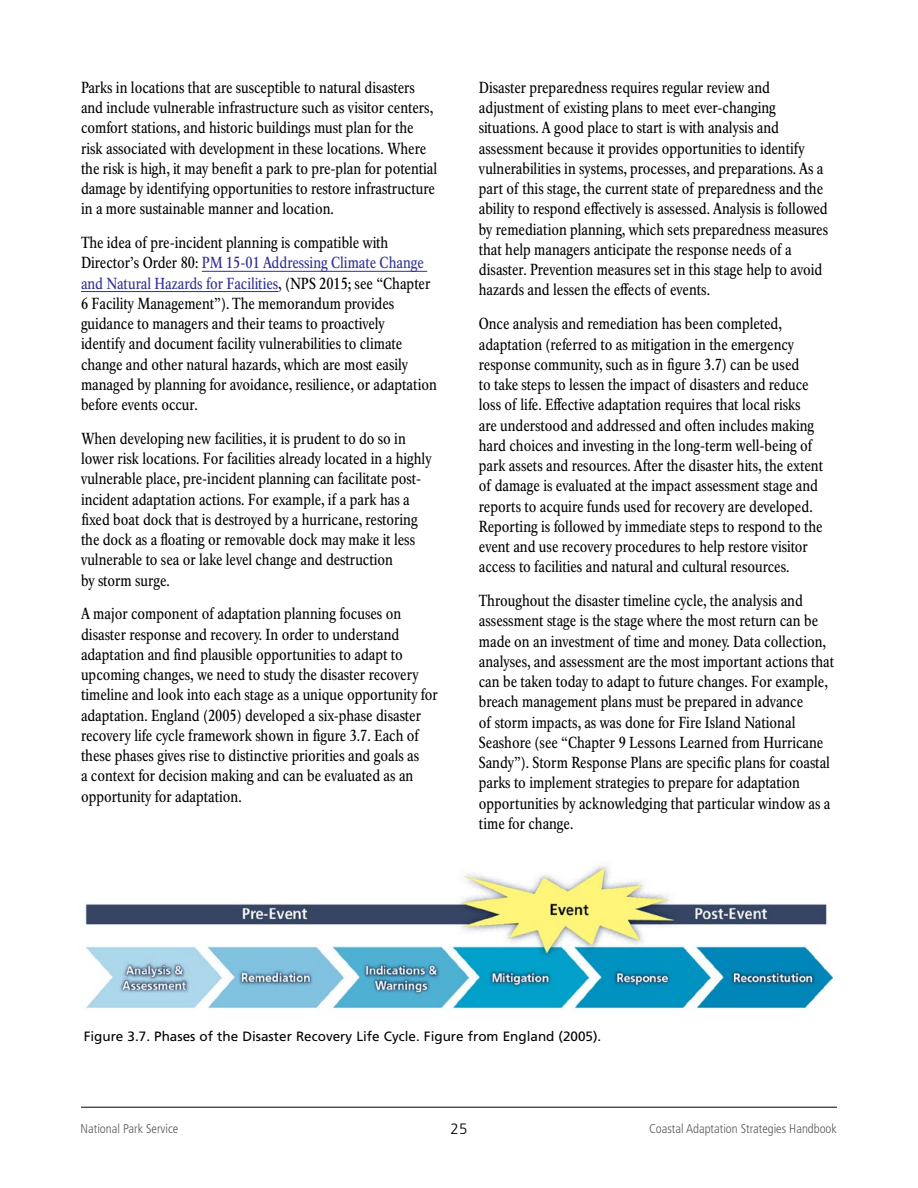
<style>
.page{position:relative;width:918px;height:1188px;background:#fff}
.page>*{position:absolute;margin:0;border:0;box-sizing:border-box;transform-origin:0 0}
.t1{font:15.75px/20.2px "NPS Rawlinson OT Cond";color:#000}
.t2{font:300 15px "Frutiger LT Std";color:#000}
.t3{font:13.5px "Frutiger LT Std";color:#000}
.t4{font:300 condensed 12.75px "Frutiger LT Std";color:#58595b}
.s1{color:#2e3092}
</style>
<div class="page">
<hr style="left:81px;top:1107px;width:756px;height:1px;background:#000">
<hr style="left:202px;top:271px;width:225px;height:1px;background:#2e3092">
<hr style="left:81px;top:291px;width:197px;height:1px;background:#2e3092">
<img style="left:85px;top:865px;width:748px;height:145px">
<p class="t1" style="left:81px;top:77px;width:358px">Parks in locations that are susceptible to natural disasters and include vulnerable infrastructure such as visitor centers, comfort stations, and historic buildings must plan for the risk associated with development in these locations. Where the risk is high, it may benefit a park to pre-plan for potential damage by identifying opportunities to restore infrastructure in a more sustainable manner and location.</p>
<p class="t1" style="left:81px;top:233px;width:357px">The idea of pre-incident planning is compatible with Director’s Order 80: <span class="s1">PM 15-01 Addressing Climate Change and Natural Hazards for Facilities</span>, (NPS 2015; see “Chapter 6 Facility Management”). The memorandum provides guidance to managers and their teams to proactively<br>identify and document facility vulnerabilities to climate change and other natural hazards, which are most easily managed by planning for avoidance, resilience, or adaptation before events occur.</p>
<p class="t1" style="left:81px;top:428px;width:352px">When developing new facilities, it is prudent to do so in lower risk locations. For facilities already located in a highly vulnerable place, pre-incident planning can facilitate post&shy;incident adaptation actions. For example, if a park has a fixed boat dock that is destroyed by a hurricane, restoring the dock as a floating or removable dock may make it less vulnerable to sea or lake level change and destruction<br>by storm surge.</p>
<p class="t1" style="left:81px;top:604px;width:358px">A major component of adaptation planning focuses on disaster response and recovery. In order to understand adaptation and find plausible opportunities to adapt to upcoming changes, we need to study the disaster recovery timeline and look into each stage as a unique opportunity for adaptation. England (2005) developed a six-phase disaster recovery life cycle framework shown in figure 3.7. Each of these phases gives rise to distinctive priorities and goals as<br>a context for decision making and can be evaluated as an opportunity for adaptation.</p>
<p class="t1" style="left:479px;top:77px;width:351px">Disaster preparedness requires regular review and adjustment of existing plans to meet ever-changing situations. A good place to start is with analysis and assessment because it provides opportunities to identify vulnerabilities in systems, processes, and preparations. As a part of this stage, the current state of preparedness and the ability to respond effectively is assessed. Analysis is followed by remediation planning, which sets preparedness measures that help managers anticipate the response needs of a disaster. Prevention measures set in this stage help to avoid hazards and lessen the effects of events.</p>
<p class="t1" style="left:479px;top:314px;width:346px">Once analysis and remediation has been completed, adaptation (referred to as mitigation in the emergency response community, such as in figure 3.7) can be used<br>to take steps to lessen the impact of disasters and reduce loss of life. Effective adaptation requires that local risks<br>are understood and addressed and often includes making hard choices and investing in the long-term well-being of park assets and resources. After the disaster hits, the extent of damage is evaluated at the impact assessment stage and reports to acquire funds used for recovery are developed.<br>Reporting is followed by immediate steps to respond to the event and use recovery procedures to help restore visitor access to facilities and natural and cultural resources.</p>
<p class="t1" style="left:479px;top:591px;width:357px">Throughout the disaster timeline cycle, the analysis and assessment stage is the stage where the most return can be made on an investment of time and money. Data collection, analyses, and assessment are the most important actions that can be taken today to adapt to future changes. For example, breach management plans must be prepared in advance<br>of storm impacts, as was done for Fire Island National Seashore (see “Chapter 9 Lessons Learned from Hurricane Sandy”). Storm Response Plans are specific plans for coastal parks to implement strategies to prepare for adaptation opportunities by acknowledging that particular window as a time for change.</p>
<p class="t3" style="left:84px;top:1028px;width:519px">Figure 3.7. Phases of the Disaster Recovery Life Cycle. Figure from England (2005).</p>
<p class="t4" style="left:81px;top:1121px;width:99px">National Park Service</p>
<p class="t2" style="left:451px;top:1121px;width:18px">25</p>
<p class="t4" style="left:649px;top:1121px;width:189px">Coastal Adaptation Strategies Handbook</p>
</div>
